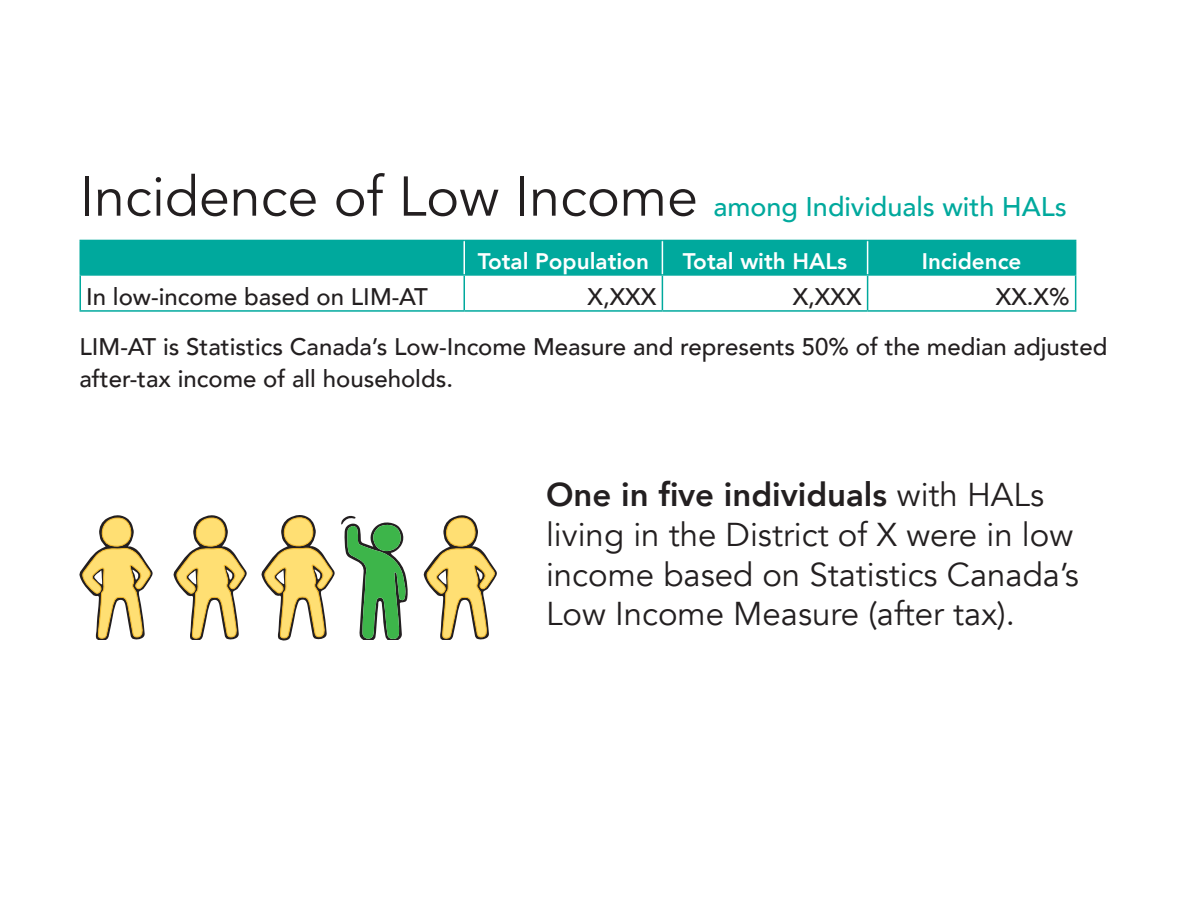
<style>
.page{position:relative;width:1188px;height:918px;background:#fff}
.page>*{position:absolute;margin:0;border:0;box-sizing:border-box;transform-origin:0 0}
.P1{font:33px/39.6px "Avenir";color:#231f20}
.t1{font:500 27px "Avenir";color:#00a99d}
.p2{font:500 24px/31.5px "Avenir";color:#231f20}
.white{font:800 22.5px "Avenir";color:#fff}
.s1{font-weight:400;font-size:55.5px;color:#231f20}
.s2{font-weight:800}
</style>
<div class="page">
<div style="left:81px;top:241px;width:994px;height:33px;background:#00a99d"></div>
<hr style="left:662px;top:276px;width:1px;height:34px;background:#00a99d">
<hr style="left:867px;top:276px;width:1px;height:34px;background:#00a99d">
<hr style="left:1075px;top:276px;width:1px;height:34px;background:#00a99d">
<hr style="left:80px;top:310px;width:384px;height:2px;background:#00a99d">
<hr style="left:464px;top:310px;width:198px;height:2px;background:#00a99d">
<hr style="left:662px;top:310px;width:206px;height:2px;background:#00a99d">
<hr style="left:868px;top:310px;width:208px;height:2px;background:#00a99d">
<hr style="left:80px;top:276px;width:1px;height:34px;background:#00a99d">
<hr style="left:464px;top:276px;width:1px;height:34px;background:#00a99d">
<hr style="left:80px;top:240px;width:384px;height:1px;background:#00a99d">
<hr style="left:80px;top:241px;width:1px;height:33px;background:#00a99d">
<hr style="left:464px;top:240px;width:198px;height:1px;background:#00a99d">
<hr style="left:662px;top:240px;width:206px;height:1px;background:#00a99d">
<hr style="left:868px;top:240px;width:208px;height:1px;background:#00a99d">
<hr style="left:80px;top:274px;width:384px;height:2px;background:#00a99d">
<hr style="left:464px;top:274px;width:198px;height:2px;background:#00a99d">
<hr style="left:662px;top:274px;width:206px;height:2px;background:#00a99d">
<hr style="left:868px;top:274px;width:208px;height:2px;background:#00a99d">
<hr style="left:464px;top:241px;width:1px;height:33px;background:#fff">
<hr style="left:662px;top:241px;width:1px;height:33px;background:#fff">
<hr style="left:867px;top:241px;width:1px;height:33px;background:#fff">
<hr style="left:1075px;top:241px;width:1px;height:33px;background:#00a99d">
<svg style="left:341px;top:516px;width:67px;height:124px"></svg>
<svg style="left:80px;top:515px;width:73px;height:125px"></svg>
<svg style="left:423px;top:515px;width:74px;height:125px"></svg>
<svg style="left:173px;top:515px;width:74px;height:125px"></svg>
<svg style="left:261px;top:515px;width:74px;height:126px"></svg>
<h2 class="t1" style="left:80px;top:183px;width:989px"><span class="s1">Incidence of Low Income</span> among Individuals with HALs</h2>
<p class="white" style="left:478px;top:244px;width:173px">Total Population</p>
<p class="white" style="left:683px;top:244px;width:166px">Total with HALs</p>
<p class="white" style="left:922px;top:244px;width:101px">Incidence</p>
<p class="p2" style="left:86px;top:280px;width:343px">In low-income based on LIM-AT</p>
<p class="p2" style="left:588px;top:280px;width:70px">X,XXX</p>
<p class="p2" style="left:793px;top:280px;width:70px">X,XXX</p>
<p class="p2" style="left:996px;top:280px;width:75px">XX.X%</p>
<p class="p2" style="left:80px;top:330px;width:1029px">LIM-AT is Statistics Canada’s Low-Income Measure and represents 50% of the median adjusted after-tax income of all households.</p>
<p class="P1" style="left:546px;top:476px;width:534px"><span class="s2">One in five individuals</span> with HALs living in the District of X were in low income based on Statistics Canada’s Low Income Measure (after tax).</p>
</div>
